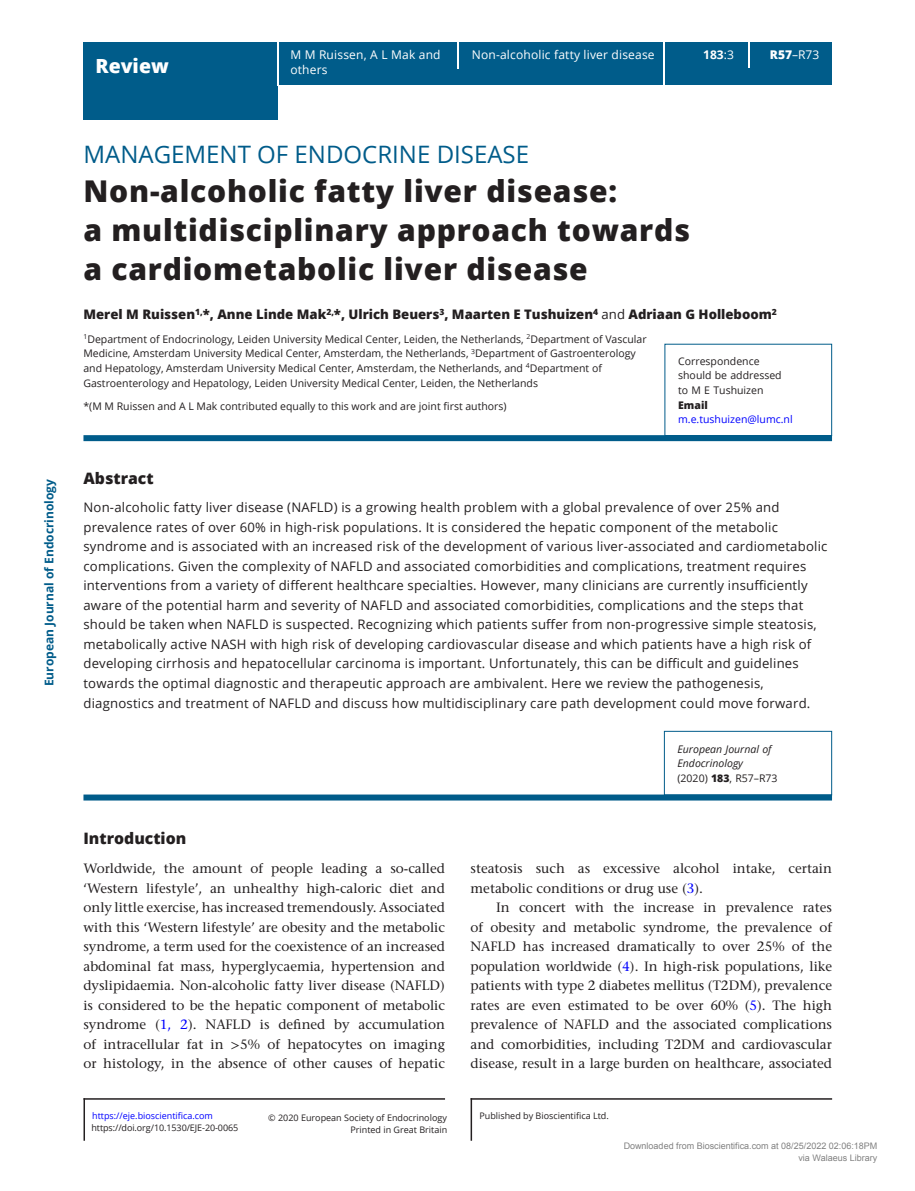
<style>
.page{position:relative;width:915px;height:1191px;background:#fff}
.page>*{position:absolute;margin:0;border:0;box-sizing:border-box;transform-origin:0 0}
.CT{font:800 30px/39px "Open Sans";letter-spacing:.025em;color:#231f20}
.AT-CT{font:24px "Open Sans";color:#005c8a}
.AT{font:800 19.5px "Open Sans";color:#fff}
.H1_Rule{font:800 15.75px "Open Sans";color:#231f20}
.ABS_H{font:800 15.75px "Open Sans";color:#231f20}
.TXT{font:500 13.5px/19.5px "Stone Serif Std";color:#231f20;text-align:justify}
.TXI{font:500 13.5px/19.5px "Stone Serif Std";color:#231f20;text-align:justify}
.ABS_TXT_L{font:13.2px/19.5px "Open Sans";letter-spacing:.015em;color:#231f20}
.AU{font:800 13.2px "Open Sans";color:#231f20}
.t1{font:12px "Open Sans";letter-spacing:.015em;color:#fff}
.t2{font:700 12px "Open Sans";color:#005c8a}
.t3{font:700 12px "Open Sans";color:#fff}
.Address{font:10.5px/14.7px "Open Sans";color:#231f20}
.FN{font:10.5px "Open Sans";color:#231f20}
.Corres{font:italic 10.5px/14.7px "Open Sans";color:#231f20}
.Corres-2{font:10.5px "Open Sans";color:#231f20}
.Corres-3{font:10.5px "Open Sans";color:#00f}
.Corres-4{font:800 10.5px "Open Sans";color:#231f20}
.DOI{font:9px "Open Sans";color:#231f20}
.t4{font:9px/12px "Arial";color:rgb(0 0 0/.5);text-align:right}
.t5{font:9px "Open Sans";color:#00f}
.TXT-2{font:9px "Open Sans";color:#231f20}
.s1{font-weight:400}
.s2{font-weight:800}
.s3{font-style:normal}
.s4{font-weight:800;font-style:normal}
.s5{color:#00f}
.s6{font-family:"STIX General";font-weight:400}
</style>
<div class="page">
<div style="left:83px;top:84px;width:194px;height:35px;background:#005c8a"></div>
<hr style="left:83px;top:1098px;width:362px;height:1px;background:#231f20">
<hr style="left:83px;top:1098px;width:2px;height:42px;background:#231f20">
<hr style="left:470px;top:1098px;width:361px;height:1px;background:#231f20">
<hr style="left:470px;top:1098px;width:2px;height:42px;background:#231f20">
<div style="left:83px;top:42px;width:748px;height:43px;background:#005c8a"></div>
<hr style="left:277px;top:42px;width:1px;height:43px;background:#fff">
<hr style="left:663px;top:42px;width:1px;height:43px;background:#fff">
<hr style="left:457px;top:42px;width:2px;height:26px;background:#fff">
<hr style="left:747px;top:43px;width:2px;height:25px;background:#fff">
<div style="left:83px;top:435px;width:748px;height:6px;background:#005c8a"></div>
<div style="left:83px;top:794px;width:748px;height:6px;background:#005c8a"></div>
<div style="left:664px;top:344px;width:167px;height:92px;border:1px solid #005c8a"></div>
<div style="left:663px;top:731px;width:168px;height:64px;border:1px solid #005c8a"></div>
<p class="AT" style="left:95px;top:51px;width:75px">Review</p>
<p class="t1" style="left:471px;top:47px;width:184px">Non-alcoholic fatty liver disease</p>
<p class="t1" style="left:290px;top:47px;width:152px">M M Ruissen, A L Mak and</p>
<p class="t3" style="left:703px;top:47px;width:32px">183<span class="s1">:3</span></p>
<p class="t1" style="left:769px;top:47px;width:51px"><span class="s2">R57</span>–R73</p>
<p class="t1" style="left:290px;top:61px;width:39px">others</p>
<p class="t2" style="left:40px;top:686px;width:209px;rotate:-90deg">European Journal of Endocrinology</p>
<p class="AT-CT" style="left:83px;top:138px;width:447px">MANAGEMENT OF ENDOCRINE DISEASE</p>
<p class="CT" style="left:83px;top:170px;width:608px">Non-alcoholic fatty liver disease:<br>a multidisciplinary approach towards a cardiometabolic liver disease</p>
<p class="AU" style="left:83px;top:304px;width:694px">Merel M Ruissen<sup>1,</sup>*, Anne Linde Mak<sup>2,</sup>*, Ulrich Beuers<sup>3</sup>, Maarten E Tushuizen<sup>4</sup> <span class="s1">and</span> Adriaan G Holleboom<sup>2</sup></p>
<p class="Address" style="left:83px;top:331px;width:564px"><sup>1</sup>Department of Endocrinology, Leiden University Medical Center, Leiden, the Netherlands, <sup>2</sup>Department of Vascular Medicine, Amsterdam University Medical Center, Amsterdam, the Netherlands, <sup>3</sup>Department of Gastroenterology and Hepatology, Amsterdam University Medical Center, Amsterdam, the Netherlands, and <sup>4</sup>Department of Gastroenterology and Hepatology, Leiden University Medical Center, Leiden, the Netherlands</p>
<p class="FN" style="left:83px;top:399px;width:424px">*(M M Ruissen and A L Mak contributed equally to this work and are joint first authors)</p>
<p class="Corres-2" style="left:678px;top:353px;width:83px">Correspondence</p>
<p class="Corres-2" style="left:678px;top:368px;width:105px">should be addressed</p>
<p class="Corres-2" style="left:678px;top:383px;width:87px">to M E Tushuizen</p>
<p class="Corres-4" style="left:678px;top:397px;width:31px">Email</p>
<p class="Corres-3" style="left:678px;top:412px;width:116px">m.e.tushuizen@lumc.nl</p>
<p class="ABS_H" style="left:83px;top:466px;width:72px">Abstract</p>
<p class="ABS_TXT_L" style="left:83px;top:497px;width:745px">Non-alcoholic fatty liver disease (NAFLD) is a growing health problem with a global prevalence of over 25% and prevalence rates of over 60% in high-risk populations. It is considered the hepatic component of the metabolic syndrome and is associated with an increased risk of the development of various liver-associated and cardiometabolic complications. Given the complexity of NAFLD and associated comorbidities and complications, treatment requires interventions from a variety of different healthcare specialties. However, many clinicians are currently insufficiently aware of the potential harm and severity of NAFLD and associated comorbidities, complications and the steps that should be taken when NAFLD is suspected. Recognizing which patients suffer from non-progressive simple steatosis, metabolically active NASH with high risk of developing cardiovascular disease and which patients have a high risk of developing cirrhosis and hepatocellular carcinoma is important. Unfortunately, this can be difficult and guidelines towards the optimal diagnostic and therapeutic approach are ambivalent. Here we review the pathogenesis, diagnostics and treatment of NAFLD and discuss how multidisciplinary care path development could move forward.</p>
<p class="Corres" style="left:677px;top:741px;width:102px">European Journal of<br>Endocrinology<br><span class="s3">(2020)</span> <span class="s4">183</span><span class="s3">, R57–R73</span></p>
<p class="H1_Rule" style="left:83px;top:826px;width:104px">Introduction</p>
<p class="TXT" style="left:83px;top:859px;width:363px">Worldwide, the amount of people leading a so-called ‘Western lifestyle’, an unhealthy high-caloric diet and only little exercise, has increased tremendously. Associated with this ‘Western lifestyle’ are obesity and the metabolic syndrome, a term used for the coexistence of an increased abdominal fat mass, hyperglycaemia, hypertension and dyslipidaemia. Non-alcoholic fatty liver disease (NAFLD) is considered to be the hepatic component of metabolic syndrome (<span class="s5">1, 2</span>). NAFLD is defined by accumulation of intracellular fat in <span class="s6">&gt;</span>5% of hepatocytes on imaging or histology, in the absence of other causes of hepatic</p>
<p class="TXT" style="left:470px;top:859px;width:363px">steatosis such as excessive alcohol intake, certain metabolic conditions or drug use (<span class="s5">3</span>).</p>
<p class="TXI" style="left:470px;top:898px;width:363px;text-indent:26px">In concert with the increase in prevalence rates of obesity and metabolic syndrome, the prevalence of NAFLD has increased dramatically to over 25% of the population worldwide (<span class="s5">4</span>). In high-risk populations, like patients with type 2 diabetes mellitus (T2DM), prevalence rates are even estimated to be over 60% (<span class="s5">5</span>). The high prevalence of NAFLD and the associated complications and comorbidities, including T2DM and cardiovascular disease, result in a large burden on healthcare, associated</p>
<p class="t5" style="left:92px;top:1109px;width:122px">https://eje.bioscientifica.com</p>
<p class="DOI" style="left:268px;top:1112px;width:180px">© 2020 European Society of Endocrinology</p>
<p class="DOI" style="left:91px;top:1121px;width:148px">https://doi.org/10.1530/EJE-20-0065</p>
<p class="DOI" style="left:350px;top:1123px;width:98px">Printed in Great Britain</p>
<p class="TXT-2" style="left:479px;top:1109px;width:131px">Published by Bioscientifica Ltd.</p>
<p class="t4" style="left:623px;top:1139px;width:255px">Downloaded from Bioscientifica.com at 08/25/2022 02:06:18PM via Walaeus Library</p>
</div>
